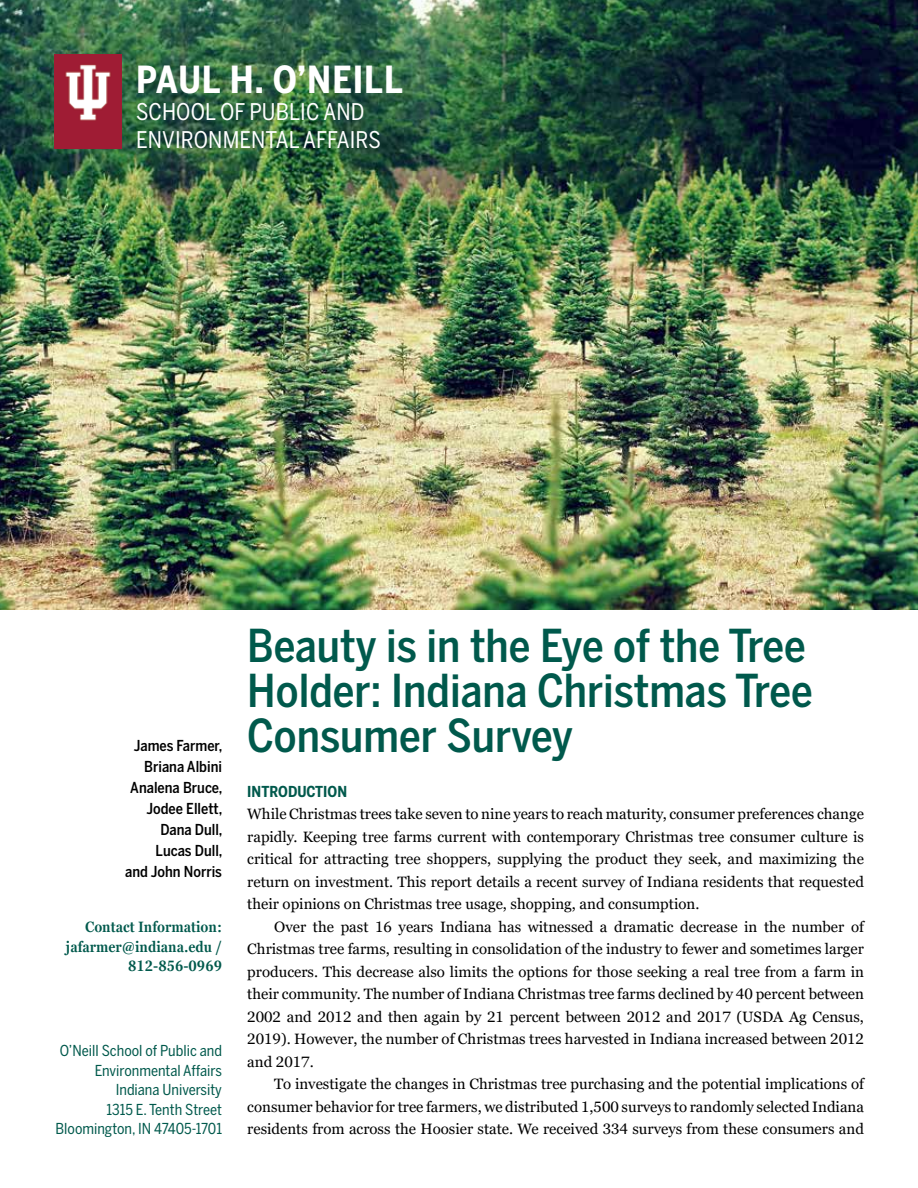
<style>
.page{position:relative;width:918px;height:1188px;background:#fff}
.page>*{position:absolute;margin:0;border:0;box-sizing:border-box;transform-origin:0 0}
.t1{font:500 45px/45px "Benton Sans Cond";color:#00594c}
.t2{font:700 37.05px "Benton Sans Cond";letter-spacing:.025em;color:#fff}
.t3{font:22.8px/27.3px "Benton Sans Cond";letter-spacing:.005em;color:#fff}
.t4{font:15px/22.5px "Georgia Pro";color:#000;text-align:justify}
.t5{font:15px/19.5px "Benton Sans Cond";color:#00594c;text-align:right}
.t6{font:500 15px/21px "Benton Sans Cond";color:#000;text-align:right}
.t7{font:600 condensed 15px/19.5px "Georgia Pro";color:#00594c;text-align:right}
.t8{font:700 15px "Benton Sans Cond";color:#00594c}
</style>
<div class="page">
<img style="left:0;top:0;width:918px;height:609px">
<img style="left:54px;top:54px;width:67px;height:95px">
<h2 class="t2" style="left:136px;top:56px;width:268px">PAUL H. O’NEILL</h2>
<h3 class="t3" style="left:136px;top:98px;width:246px">SCHOOL OF PUBLIC AND<br>ENVIRONMENTAL AFFAIRS</h3>
<p class="t6" style="left:125px;top:735px;width:99px">James Farmer,<br>Briana Albini<br>Analena Bruce,<br>Jodee Ellett,<br>Dana Dull,<br>Lucas Dull,<br>and John Norris</p>
<p class="t7" style="left:66px;top:918px;width:158px">Contact Information: jafarmer@indiana.edu /<br>812-856-0969</p>
<p class="t5" style="left:56px;top:1041px;width:168px">O’Neill School of Public and<br>Environmental Affairs<br>Indiana University<br>1315 E. Tenth Street<br>Bloomington, IN 47405-1701</p>
<h1 class="t1" style="left:247px;top:623px;width:567px">Beauty is in the Eye of the Tree<br>Holder: Indiana Christmas Tree<br>Consumer Survey</h1>
<p class="t8" style="left:247px;top:782px;width:101px">INTRODUCTION</p>
<p class="t4" style="left:247px;top:803px;width:618px">While Christmas trees take seven to nine years to reach maturity, consumer preferences change rapidly. Keeping tree farms current with contemporary Christmas tree consumer culture is critical for attracting tree shoppers, supplying the product they seek, and maximizing the return on investment. This report details a recent survey of Indiana residents that requested their opinions on Christmas tree usage, shopping, and consumption.</p>
<p class="t4" style="left:247px;top:916px;width:618px;text-indent:27px">Over the past 16 years Indiana has witnessed a dramatic decrease in the number of Christmas tree farms, resulting in consolidation of the industry to fewer and sometimes larger producers. This decrease also limits the options for those seeking a real tree from a farm in their community. The number of Indiana Christmas tree farms declined by 40 percent between 2002 and 2012 and then again by 21 percent between 2012 and 2017 (USDA Ag Census, 2019). However, the number of Christmas trees harvested in Indiana increased between 2012 and 2017.</p>
<p class="t4" style="left:247px;top:1073px;width:618px;text-indent:27px">To investigate the changes in Christmas tree purchasing and the potential implications of consumer behavior for tree farmers, we distributed 1,500 surveys to randomly selected Indiana residents from across the Hoosier state. We received 334 surveys from these consumers and</p>
</div>
